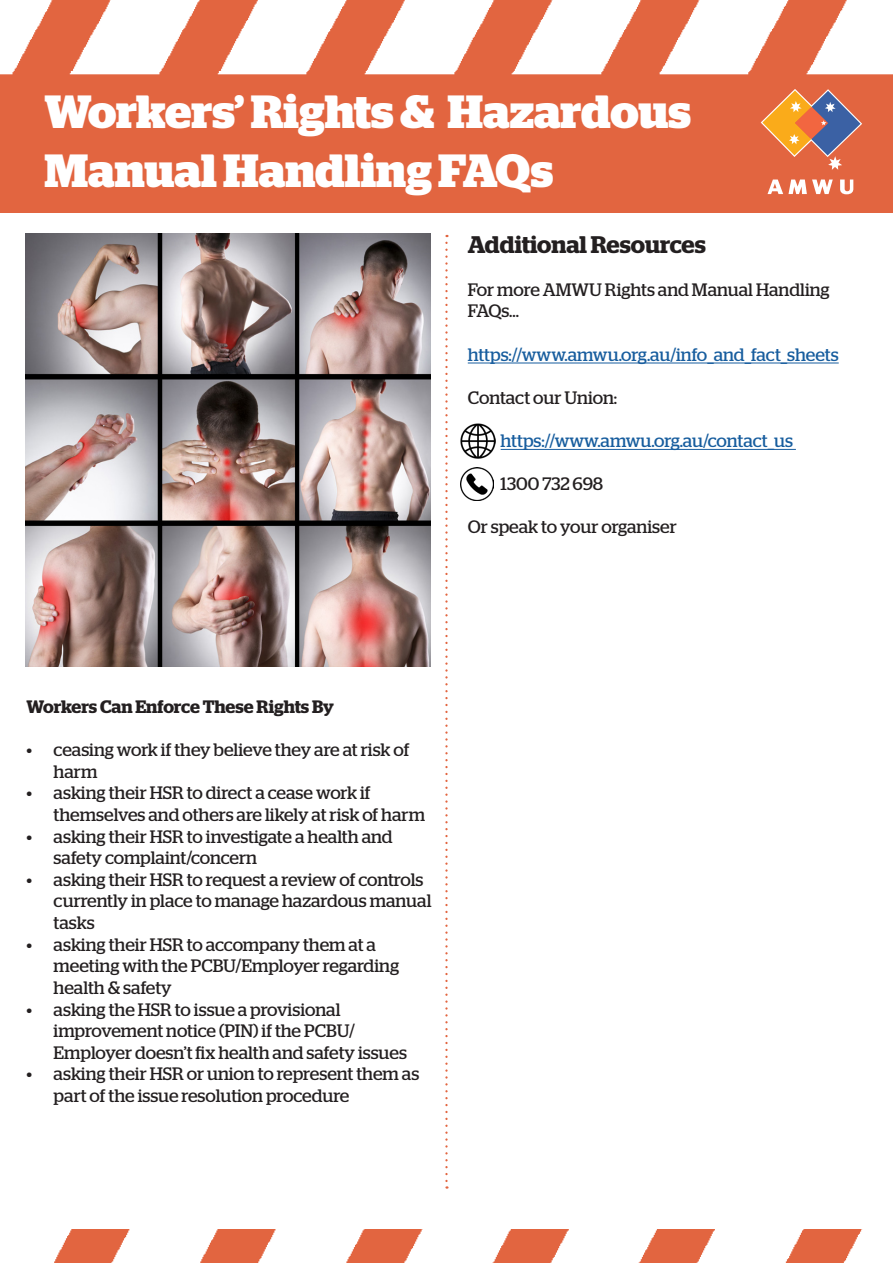
<style>
.page{position:relative;width:893px;height:1263px;background:#fff}
.page>*{position:absolute;margin:0;border:0;box-sizing:border-box;transform-origin:0 0}
.t1{font:700 46.5px "Stag";color:#fff}
.t2{font:600 24px "Stag";color:#231f20}
.t3{font:18px/21.6px "Stag";color:#231f20}
.t4{font:18px "Stag";color:#175d9e}
.t5{font:600 18px "Stag";letter-spacing:-.005em;color:#231f20}
</style>
<div class="page">
<img style="left:54px;top:1229px;width:809px;height:34px">
<img style="left:0;top:0;width:893px;height:213px">
<img style="left:26px;top:233px;width:404px;height:434px">
<svg style="left:445px;top:243px;width:3px;height:945px"></svg>
<svg style="left:767px;top:179px;width:66px;height:15px"></svg>
<svg style="left:840px;top:180px;width:13px;height:14px"></svg>
<svg style="left:761px;top:89px;width:101px;height:81px;background:#c97b58"></svg>
<hr style="left:468px;top:363px;width:371px;height:1px;background:#175d9e">
<hr style="left:501px;top:449px;width:295px;height:1px;background:#175d9e">
<img style="left:460px;top:423px;width:35px;height:35px">
<img style="left:460px;top:467px;width:34px;height:34px">
<p class="t1" style="left:45px;top:85px;width:648px">Workers’ Rights &amp; Hazardous</p>
<p class="t1" style="left:45px;top:143px;width:510px">Manual Handling FAQs</p>
<p class="t2" style="left:468px;top:230px;width:239px">Additional Resources</p>
<p class="t3" style="left:468px;top:278px;width:363px">For more AMWU Rights and Manual Handling<br>FAQs...</p>
<p class="t4" style="left:468px;top:344px;width:372px">https://www.amwu.org.au/info_and_fact_sheets</p>
<p class="t3" style="left:468px;top:386px;width:151px">Contact our Union:</p>
<p class="t4" style="left:501px;top:430px;width:294px">https://www.amwu.org.au/contact_us</p>
<p class="t3" style="left:501px;top:473px;width:104px">1300 732 698</p>
<p class="t3" style="left:468px;top:516px;width:210px">Or speak to your organiser</p>
<p class="t5" style="left:27px;top:696px;width:309px">Workers Can Enforce These Rights By</p>
<p class="t3" style="left:54px;top:739px;width:357px;text-indent:-27px">• ceasing work if they believe they are at risk of harm</p>
<p class="t3" style="left:54px;top:782px;width:373px;text-indent:-27px">• asking their HSR to direct a cease work if themselves and others are likely at risk of harm</p>
<p class="t3" style="left:54px;top:825px;width:341px;text-indent:-27px">• asking their HSR to investigate a health and safety complaint/concern</p>
<p class="t3" style="left:54px;top:868px;width:379px;text-indent:-27px">• asking their HSR to request a review of controls currently in place to manage hazardous manual tasks</p>
<p class="t3" style="left:54px;top:933px;width:347px;text-indent:-27px">• asking their HSR to accompany them at a meeting with the PCBU/Employer regarding health &amp; safety</p>
<p class="t3" style="left:54px;top:998px;width:355px;text-indent:-27px">• asking the HSR to issue a provisional improvement notice (PIN) if the PCBU/<br>Employer doesn’t fix health and safety issues</p>
<p class="t3" style="left:54px;top:1063px;width:367px;text-indent:-27px">• asking their HSR or union to represent them as part of the issue resolution procedure</p>
</div>
